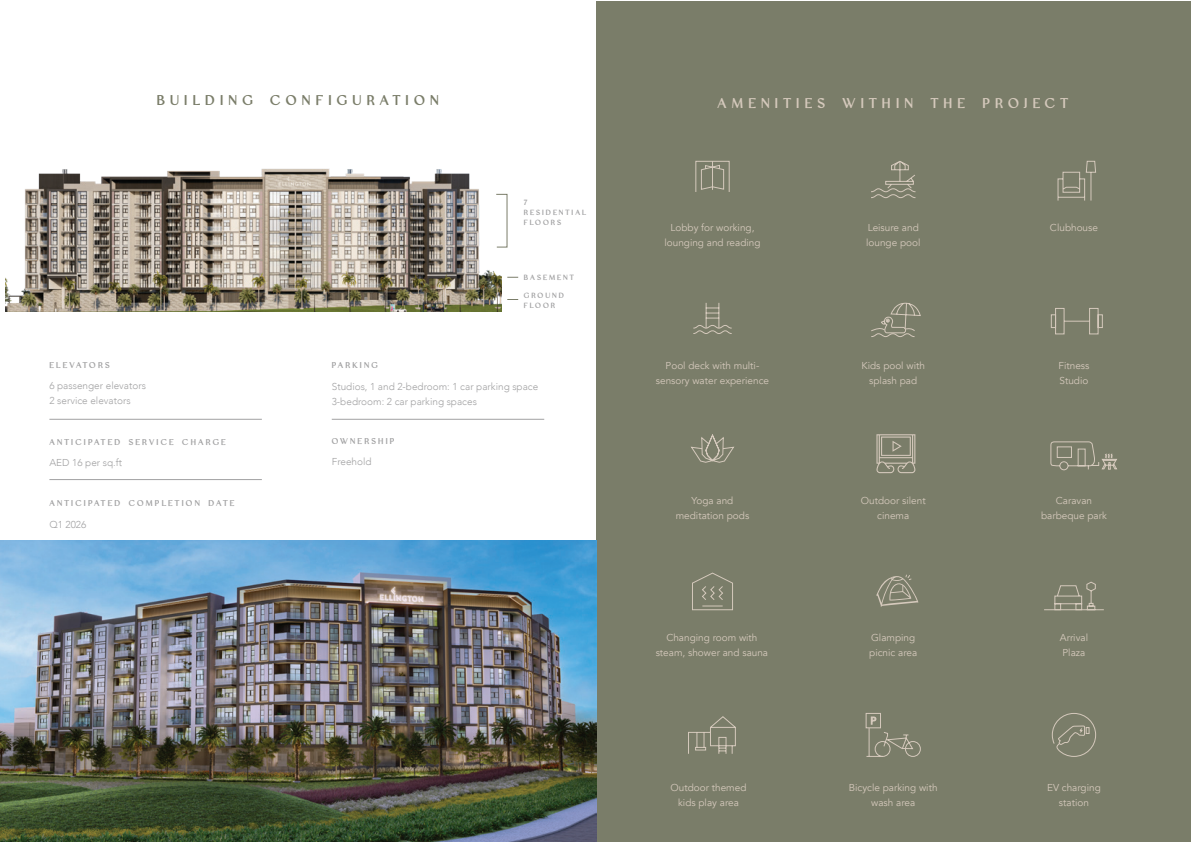
<style>
.page{position:relative;width:1191px;height:842px;background:#fff}
.page>*{position:absolute;margin:0;border:0;box-sizing:border-box;transform-origin:0 0}
.t1{font:800 15px "Mangiola";letter-spacing:.35em;color:#d5c9bc}
.t2{font:800 15px "Mangiola";letter-spacing:.35em;color:#7a7d69}
.t3{font:10px/15px "Avenir";color:#d5c9bc;text-align:center}
.t4{font:300 10px/15px "Avenir";color:#a1a1a2}
.t5{font:800 9px "Mangiola";letter-spacing:.25em;color:#a1a1a2}
.t6{font:800 8px/10px "Mangiola";letter-spacing:.25em;color:#a1a1a2}
</style>
<div class="page">
<div style="left:596px;top:1px;width:594px;height:840px;background:#7a7d69"></div>
<img style="left:5px;top:168px;width:497px;height:143px">
<svg style="left:695px;top:160px;width:35px;height:32px"></svg>
<svg style="left:1057px;top:160px;width:39px;height:41px"></svg>
<svg style="left:871px;top:161px;width:45px;height:37px"></svg>
<svg style="left:693px;top:303px;width:39px;height:31px"></svg>
<svg style="left:871px;top:302px;width:50px;height:35px"></svg>
<hr style="left:49px;top:419px;width:213px;height:1px;background:#a1a1a2">
<hr style="left:49px;top:479px;width:213px;height:1px;background:#a1a1a2">
<hr style="left:332px;top:419px;width:212px;height:1px;background:#a1a1a2">
<svg style="left:1050px;top:308px;width:53px;height:27px"></svg>
<svg style="left:691px;top:434px;width:43px;height:29px"></svg>
<svg style="left:865px;top:713px;width:56px;height:44px"></svg>
<svg style="left:1051px;top:713px;width:45px;height:44px"></svg>
<svg style="left:688px;top:716px;width:48px;height:38px"></svg>
<svg style="left:692px;top:572px;width:41px;height:38px"></svg>
<svg style="left:876px;top:434px;width:39px;height:39px"></svg>
<svg style="left:1050px;top:441px;width:67px;height:30px"></svg>
<svg style="left:876px;top:575px;width:42px;height:32px"></svg>
<svg style="left:1044px;top:581px;width:60px;height:29px"></svg>
<svg style="left:496px;top:194px;width:11px;height:53px"></svg>
<img style="left:0;top:540px;width:596px;height:302px">
<h1 class="t2" style="left:157px;top:93px;width:284px">BUILDING CONFIGURATION</h1>
<h1 class="t1" style="left:717px;top:95px;width:352px">AMENITIES WITHIN THE PROJECT</h1>
<p class="t6" style="left:524px;top:198px;width:64px">7<br>RESIDENTIAL<br>FLOORS</p>
<p class="t6" style="left:524px;top:272px;width:51px">BASEMENT</p>
<p class="t6" style="left:524px;top:290px;width:41px">GROUND<br>FLOOR</p>
<p class="t5" style="left:49px;top:360px;width:62px">ELEVATORS</p>
<p class="t5" style="left:332px;top:360px;width:48px">PARKING</p>
<p class="t4" style="left:49px;top:378px;width:98px">6 passenger elevators<br>2 service elevators</p>
<p class="t4" style="left:332px;top:379px;width:208px">Studios, 1 and 2-bedroom: 1 car parking space<br>3-bedroom: 2 car parking spaces</p>
<p class="t5" style="left:49px;top:438px;width:178px">ANTICIPATED SERVICE CHARGE</p>
<p class="t5" style="left:332px;top:436px;width:64px">OWNERSHIP</p>
<p class="t4" style="left:49px;top:455px;width:74px">AED 16 per sq.ft</p>
<p class="t4" style="left:332px;top:454px;width:41px">Freehold</p>
<p class="t5" style="left:49px;top:498px;width:186px">ANTICIPATED COMPLETION DATE</p>
<p class="t4" style="left:49px;top:517px;width:38px">Q1 2026</p>
<p class="t3" style="left:664px;top:220px;width:98px">Lobby for working, lounging and reading</p>
<p class="t3" style="left:656px;top:358px;width:115px">Pool deck with multi&shy;sensory water experience</p>
<p class="t3" style="left:675px;top:493px;width:75px">Yoga and meditation pods</p>
<p class="t3" style="left:655px;top:630px;width:114px">Changing room with steam, shower and sauna</p>
<p class="t3" style="left:670px;top:780px;width:77px">Outdoor themed kids play area</p>
<p class="t3" style="left:866px;top:220px;width:56px;text-align:left">Leisure and lounge pool</p>
<p class="t3" style="left:1050px;top:220px;width:49px">Clubhouse</p>
<p class="t3" style="left:861px;top:358px;width:65px">Kids pool with splash pad</p>
<p class="t3" style="left:1058px;top:358px;width:32px;text-align:left">Fitness<br>Studio</p>
<p class="t3" style="left:861px;top:493px;width:66px">Outdoor silent cinema</p>
<p class="t3" style="left:1041px;top:493px;width:67px">Caravan barbeque park</p>
<p class="t3" style="left:869px;top:630px;width:49px;text-align:left">Glamping picnic area</p>
<p class="t3" style="left:849px;top:780px;width:90px">Bicycle parking with wash area</p>
<p class="t3" style="left:1059px;top:630px;width:30px;text-align:left">Arrival<br>Plaza</p>
<p class="t3" style="left:1047px;top:780px;width:55px">EV charging station</p>
</div>
